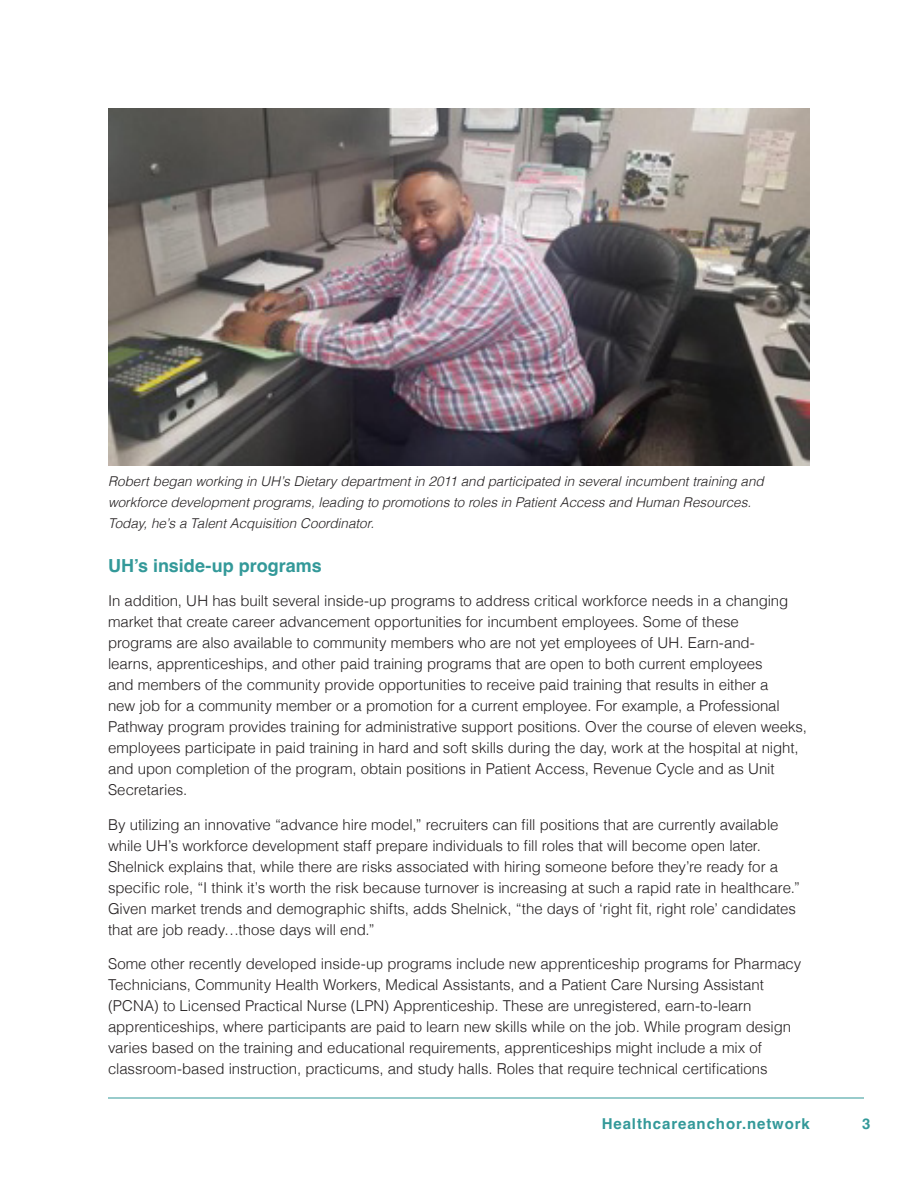
<style>
.page{position:relative;width:918px;height:1188px;background:#fff}
.page>*{position:absolute;margin:0;border:0;box-sizing:border-box;transform-origin:0 0}
.body{font:700 18px "Helvetica";color:#399}
.body-2{font:300 15px/21px "Helvetica";letter-spacing:-.005em;color:#231f20}
.t1{font:700 15px "Helvetica";letter-spacing:.06em;color:#399}
.body-3{font:italic 300 13.5px/21px "Helvetica";color:#231f20}
</style>
<div class="page">
<hr style="left:108px;top:1098px;width:756px;height:1px;background:#399">
<img style="left:108px;top:108px;width:702px;height:357px">
<p class="body-3" style="left:108px;top:470px;width:657px">Robert began working in UH’s Dietary department in 2011 and participated in several incumbent training and workforce development programs, leading to promotions to roles in Patient Access and Human Resources.<br>Today, he’s a Talent Acquisition Coordinator.</p>
<p class="body" style="left:108px;top:555px;width:215px">UH’s inside-up programs</p>
<p class="body-2" style="left:108px;top:589px;width:701px">In addition, UH has built several inside-up programs to address critical workforce needs in a changing market that create career advancement opportunities for incumbent employees. Some of these<br>programs are also available to community members who are not yet employees of UH. Earn-and-<br>learns, apprenticeships, and other paid training programs that are open to both current employees<br>and members of the community provide opportunities to receive paid training that results in either a<br>new job for a community member or a promotion for a current employee. For example, a Professional Pathway program provides training for administrative support positions. Over the course of eleven weeks, employees participate in paid training in hard and soft skills during the day, work at the hospital at night, and upon completion of the program, obtain positions in Patient Access, Revenue Cycle and as Unit Secretaries.</p>
<p class="body-2" style="left:108px;top:813px;width:693px">By utilizing an innovative “advance hire model,” recruiters can fill positions that are currently available while UH’s workforce development staff prepare individuals to fill roles that will become open later.<br>Shelnick explains that, while there are risks associated with hiring someone before they’re ready for a specific role, “I think it’s worth the risk because turnover is increasing at such a rapid rate in healthcare.” Given market trends and demographic shifts, adds Shelnick, “the days of ‘right fit, right role’ candidates that are job ready…those days will end.”</p>
<p class="body-2" style="left:108px;top:952px;width:695px">Some other recently developed inside-up programs include new apprenticeship programs for Pharmacy Technicians, Community Health Workers, Medical Assistants, and a Patient Care Nursing Assistant (PCNA) to Licensed Practical Nurse (LPN) Apprenticeship. These are unregistered, earn-to-learn apprenticeships, where participants are paid to learn new skills while on the job. While program design varies based on the training and educational requirements, apprenticeships might include a mix of classroom-based instruction, practicums, and study halls. Roles that require technical certifications</p>
<p class="t1" style="left:602px;top:1114px;width:210px">Healthcareanchor.network</p>
<p class="t1" style="left:862px;top:1114px;width:10px">3</p>
</div>
